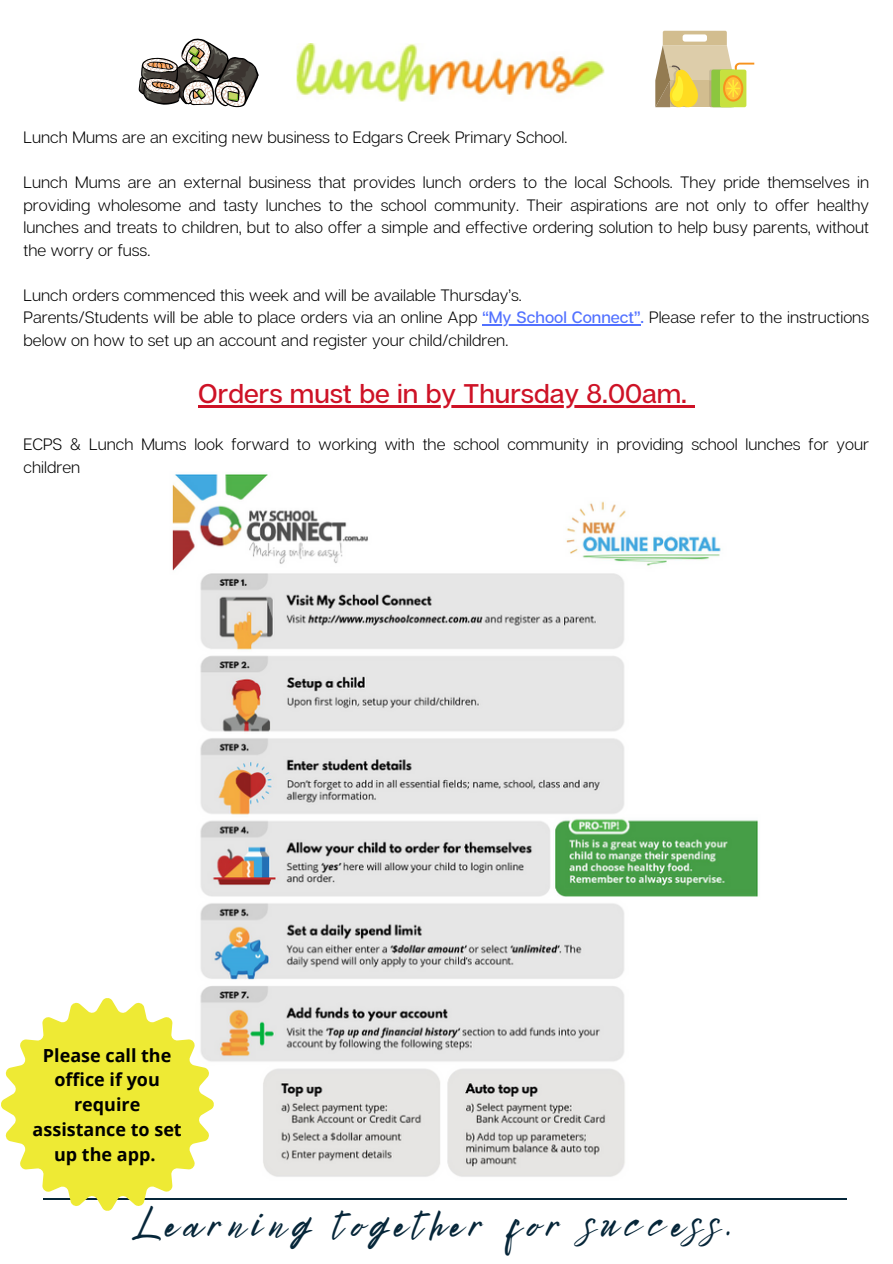
<style>
.page{position:relative;width:893px;height:1264px;background:#fff}
.page>*{position:absolute;margin:0;border:0;box-sizing:border-box;transform-origin:0 0}
.t1{font:42px "Bright Sunshine";letter-spacing:.16em;color:#062639}
.t2{font:500 27px "Articulat CF";color:#ce1226}
.t3{font:700 18px/24.8px "Open Sans";color:#000;text-align:center}
.t4{font:300 16.5px/22.5px "Articulat CF";color:#000}
.s1{font-weight:500;color:#5271ff}
</style>
<div class="page">
<svg style="left:655px;top:31px;width:99px;height:76px"></svg>
<svg style="left:139px;top:39px;width:120px;height:68px"></svg>
<img style="left:172px;top:474px;width:586px;height:703px">
<hr style="left:44px;top:1198px;width:802px;height:1px;background:#062639">
<img style="left:296px;top:44px;width:309px;height:58px">
<svg style="left:1px;top:997px;width:214px;height:214px;fill:#eeea34"></svg>
<hr style="left:482px;top:324px;width:158px;height:1px;background:#5271ff">
<hr style="left:198px;top:405px;width:489px;height:2px;background:#ce1226">
<svg style="left:687px;top:405px;width:7px;height:2px"></svg>
<p class="t4" style="left:24px;top:126px;width:545px">Lunch Mums are an exciting new business to Edgars Creek Primary School.</p>
<p class="t4" style="left:24px;top:171px;width:847px;text-align:justify">Lunch Mums are an external business that provides lunch orders to the local Schools. They pride themselves in providing wholesome and tasty lunches to the school community. Their aspirations are not only to offer healthy lunches and treats to children, but to also offer a simple and effective ordering solution to help busy parents, without the worry or fuss.</p>
<p class="t4" style="left:24px;top:283px;width:499px">Lunch orders commenced this week and will be available Thursday’s.</p>
<p class="t4" style="left:24px;top:306px;width:847px">Parents/Students will be able to place orders via an online App <span class="s1">“My School Connect”.</span> Please refer to the instructions below on how to set up an account and register your child/children.</p>
<p class="t2" style="left:198px;top:376px;width:490px">Orders must be in by Thursday 8.00am.</p>
<p class="t4" style="left:24px;top:433px;width:847px">ECPS &amp; Lunch Mums look forward to working with the school community in providing school lunches for your children</p>
<p class="t3" style="left:33px;top:1042px;width:151px">Please call the office if you require assistance to set up the app.</p>
<p class="t1" style="left:137px;top:1189px;width:595px">Learning together for success.</p>
</div>
